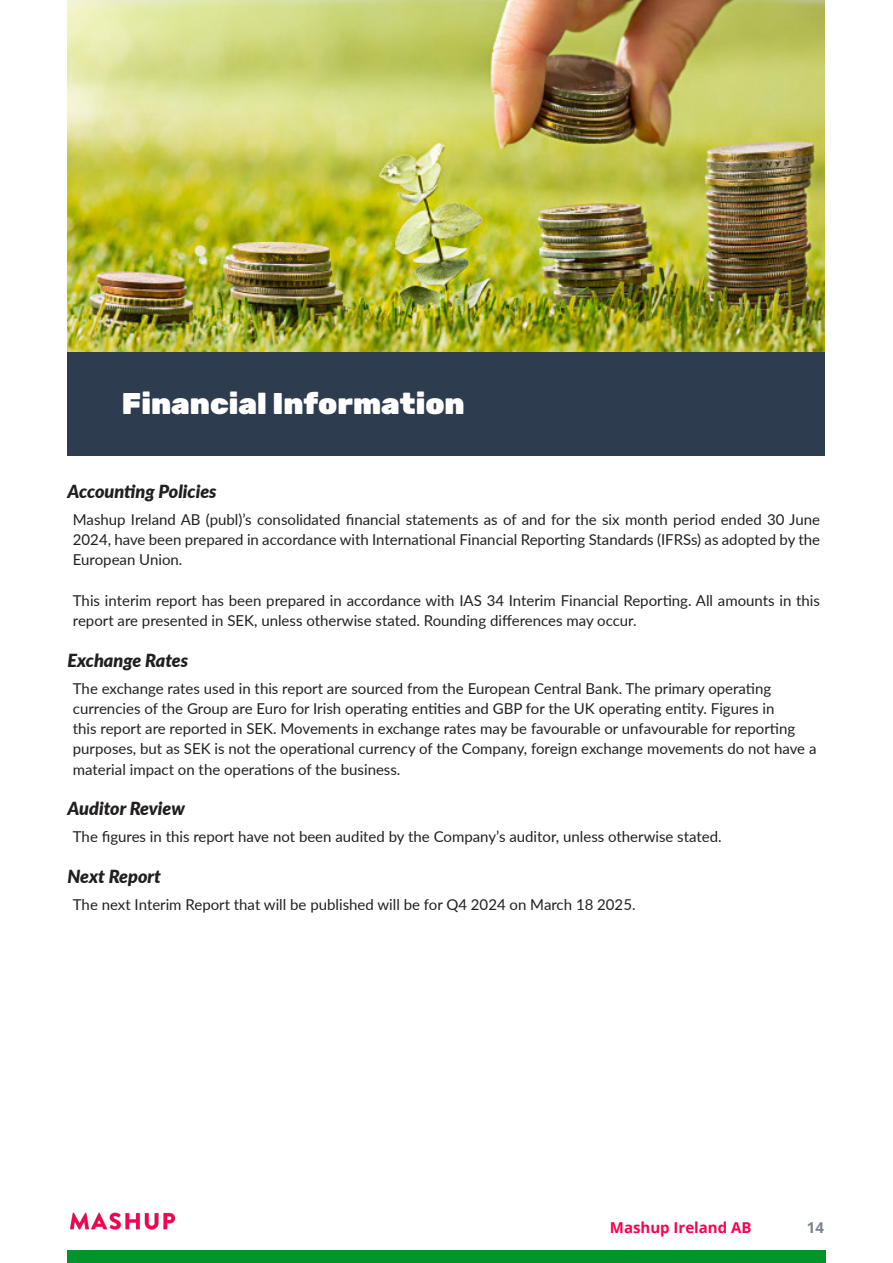
<style>
.page{position:relative;width:893px;height:1263px;background:#fff}
.page>*{position:absolute;margin:0;border:0;box-sizing:border-box;transform-origin:0 0}
.t1{font:900 30px "Rubik";color:#fff}
.Title_2{font:italic 900 18px "Lato";color:#231f20}
.t2{font:15px/20.2px "Lato";color:#231f20}
.t3{font:700 15px "Open Sans";color:#f90050}
.t4{font:700 15px "Open Sans";color:#7d828f}
</style>
<div class="page">
<img style="left:70px;top:1212px;width:106px;height:18px">
<div style="left:67px;top:1249px;width:759px;height:14px;background:#019529"></div>
<img style="left:67px;top:0;width:758px;height:352px">
<div style="left:67px;top:352px;width:758px;height:104px;background:#2d3c4f"></div>
<p class="t1" style="left:122px;top:386px;width:344px">Financial Information</p>
<p class="Title_2" style="left:68px;top:478px;width:151px">Accounting Policies</p>
<p class="t2" style="left:73px;top:509px;width:749px;text-align:justify">Mashup Ireland AB (publ)’s consolidated financial statements as of and for the six month period ended 30 June 2024, have been prepared in accordance with International Financial Reporting Standards (IFRSs) as adopted by the European Union.</p>
<p class="t2" style="left:73px;top:590px;width:749px">This interim report has been prepared in accordance with IAS 34 Interim Financial Reporting. All amounts in this report are presented in SEK, unless otherwise stated. Rounding differences may occur.</p>
<p class="Title_2" style="left:68px;top:646px;width:122px">Exchange Rates</p>
<p class="t2" style="left:73px;top:677px;width:745px">The exchange rates used in this report are sourced from the European Central Bank. The primary operating currencies of the Group are Euro for Irish operating entities and GBP for the UK operating entity. Figures in<br>this report are reported in SEK. Movements in exchange rates may be favourable or unfavourable for reporting purposes, but as SEK is not the operational currency of the Company, foreign exchange movements do not have a material impact on the operations of the business.</p>
<p class="Title_2" style="left:68px;top:795px;width:119px">Auditor Review</p>
<p class="t2" style="left:73px;top:826px;width:650px">The figures in this report have not been audited by the Company’s auditor, unless otherwise stated.</p>
<p class="Title_2" style="left:68px;top:862px;width:95px">Next Report</p>
<p class="t2" style="left:73px;top:893px;width:564px">The next Interim Report that will be published will be for Q4 2024 on March 18 2025.</p>
<p class="t3" style="left:610px;top:1216px;width:143px">Mashup Ireland AB</p>
<p class="t4" style="left:807px;top:1216px;width:19px">14</p>
</div>
